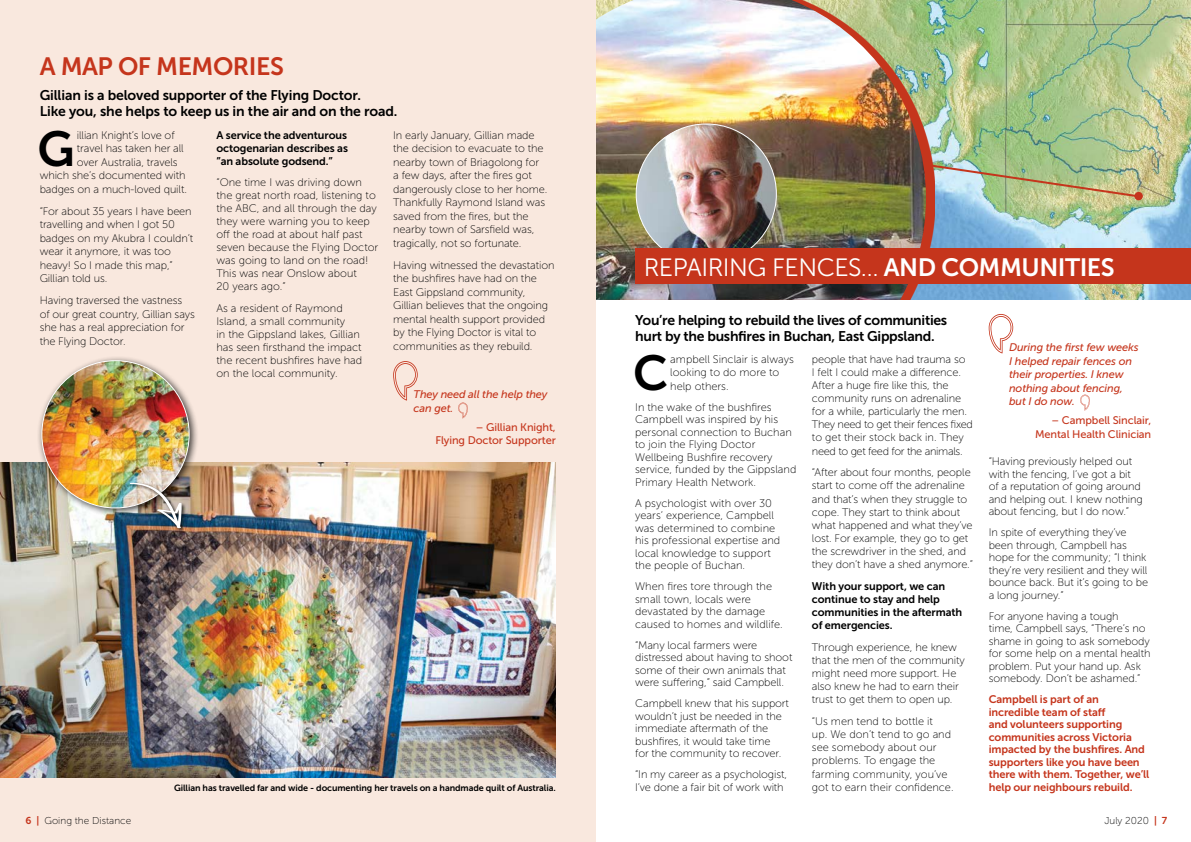
<style>
.page{position:relative;width:1191px;height:842px;background:#fff}
.page>*{position:absolute;margin:0;border:0;box-sizing:border-box;transform-origin:0 0}
.t1{font:49px "Museo Sans 700";color:#000}
.t2{font:25px "Museo Sans 300";letter-spacing:-.02em;color:#fff}
.t3{font:25px "Museo Sans 700";letter-spacing:-.02em;color:#c5351c}
.t4{font:14px/16px "Museo Sans 700";letter-spacing:-.02em;color:#000}
.t5{font:11px/12.5px "Museo Sans 100";letter-spacing:-.01em;color:#000}
.t6{font:11px/12.5px "Museo Sans 700";letter-spacing:-.01em;color:#c5351c}
.t7{font:11px/13.1px "Museo Sans 700";letter-spacing:-.01em;color:#000;text-align:justify}
.t8{font:italic 11px/13.5px "Museo Sans 500";letter-spacing:-.01em;color:#c5351c}
.t9{font:11px/13.5px "Museo Sans 500";letter-spacing:-.01em;color:#c5351c;text-align:right}
.t10{font:10px "Museo Sans 100";color:#000}
.t11{font:9px "Museo Sans 700";letter-spacing:-.01em;color:#000}
.s1{font-family:"Museo Sans 700"}
.s2{font-family:"Museo Sans 700";color:#c5351c}
</style>
<div class="page">
<img style="left:935px;top:0;width:256px;height:300px">
<svg style="left:926px;top:0;width:9px;height:300px;background:#a79f83"></svg>
<img style="left:595px;top:0;width:331px;height:300px">
<img style="left:636px;top:124px;width:140px;height:140px;border-radius:70px">
<div style="left:1134px;top:192px;width:8px;height:8px;background:#c5351c;border-radius:50%"></div>
<img style="left:927px;top:163px;width:213px;height:36px">
<div style="left:635px;top:248px;width:556px;height:36px;background:#c5351c"></div>
<svg style="left:988px;top:314px;width:25px;height:39px"></svg>
<svg style="left:1080px;top:395px;width:10px;height:15px"></svg>
<div style="left:0;top:0;width:595px;height:842px;background:#f9e8de"></div>
<img style="left:0;top:463px;width:556px;height:315px">
<div style="left:37px;top:356px;width:162px;height:161px;background:#000;opacity:.75"></div>
<img style="left:42px;top:361px;width:147px;height:147px;border-radius:74px">
<div style="left:129px;top:482px;width:58px;height:51px;background:#000;opacity:.75"></div>
<img style="left:129px;top:483px;width:53px;height:45px">
<svg style="left:393px;top:361px;width:25px;height:39px"></svg>
<svg style="left:458px;top:403px;width:10px;height:15px"></svg>
<h2 class="t3" style="left:40px;top:53px;width:246px">A MAP OF MEMORIES</h2>
<p class="t4" style="left:40px;top:87px;width:359px">Gillian is a beloved supporter of the Flying Doctor.<br>Like you, she helps to keep us in the air and on the road.</p>
<h1 class="t1" style="left:38px;top:121px;width:39px">G</h1>
<p class="t5" style="left:77px;top:129px;width:99px">illian Knight’s love of</p>
<p class="t5" style="left:77px;top:142px;width:108px">travel has taken her all</p>
<p class="t5" style="left:77px;top:156px;width:102px">over Australia, travels</p>
<p class="t5" style="left:40px;top:169px;width:147px">which she’s documented with</p>
<p class="t5" style="left:40px;top:183px;width:149px">badges on a much-loved quilt.</p>
<p class="t5" style="left:40px;top:204px;width:155px;line-height:13.5px">“For about 35 years I have been travelling and when I got 50 badges on my Akubra I couldn’t wear it anymore, it was too heavy! So I made this map,”<br>Gillian told us.</p>
<p class="t5" style="left:40px;top:294px;width:157px;line-height:13.5px">Having traversed the vastness of our great country, Gillian says she has a real appreciation for the Flying Doctor.</p>
<p class="t7" style="left:216px;top:128px;width:133px">A service the adventurous octogenarian describes as ”an absolute godsend.”</p>
<p class="t5" style="left:216px;top:176px;width:163px;line-height:13px">“One time I was driving down the great north road, listening to the ABC, and all through the day they were warning you to keep off the road at about half past seven because the Flying Doctor was going to land on the road!<br>This was near Onslow about<br>20 years ago.”</p>
<p class="t5" style="left:216px;top:301px;width:147px;line-height:13.1px">As a resident of Raymond<br>Island, a small community<br>in the Gippsland lakes, Gillian has seen firsthand the impact the recent bushfires have had on the local community.</p>
<p class="t5" style="left:393px;top:128px;width:156px;line-height:13.5px">In early January, Gillian made the decision to evacuate to the nearby town of Briagolong for a few days, after the fires got dangerously close to her home.<br>Thankfully Raymond Island was saved from the fires, but the nearby town of Sarsfield was, tragically, not so fortunate.</p>
<p class="t5" style="left:393px;top:258px;width:163px;line-height:13.5px">Having witnessed the devastation the bushfires have had on the<br>East Gippsland community,<br>Gillian believes that the ongoing mental health support provided by the Flying Doctor is vital to communities as they rebuild.</p>
<p class="t8" style="left:413px;top:388px;width:135px">They need all the help they can get.</p>
<p class="t9" style="left:435px;top:420px;width:122px">– Gillian Knight,<br>Flying Doctor Supporter</p>
<p class="t11" style="left:174px;top:783px;width:383px">Gillian has travelled far and wide - documenting her travels on a handmade quilt of Australia.</p>
<h2 class="t2" style="left:643px;top:254px;width:472px">REPAIRING FENCES… <span class="s1">AND COMMUNITIES</span></h2>
<p class="t4" style="left:635px;top:312px;width:314px">You’re helping to rebuild the lives of communities hurt by the bushfires in Buchan, East Gippsland.</p>
<h1 class="t1" style="left:633px;top:346px;width:37px">C</h1>
<p class="t5" style="left:670px;top:352px;width:125px;line-height:13.5px">ampbell Sinclair is always looking to do more to help others.</p>
<p class="t5" style="left:635px;top:401px;width:163px">In the wake of the bushfires<br>Campbell was inspired by his personal connection to Buchan to join the Flying Doctor<br>Wellbeing Bushfire recovery service, funded by the Gippsland<br>Primary Health Network.</p>
<p class="t5" style="left:635px;top:497px;width:147px">A psychologist with over 30 years’ experience, Campbell was determined to combine his professional expertise and local knowledge to support the people of Buchan.</p>
<p class="t5" style="left:635px;top:580px;width:149px">When fires tore through the small town, locals were devastated by the damage caused to homes and wildlife.</p>
<p class="t5" style="left:635px;top:639px;width:159px">“Many local farmers were distressed about having to shoot some of their own animals that were suffering,” said Campbell.</p>
<p class="t5" style="left:635px;top:697px;width:155px">Campbell knew that his support wouldn’t just be needed in the immediate aftermath of the bushfires, it would take time<br>for the community to recover.</p>
<p class="t5" style="left:635px;top:768px;width:153px">“In my career as a psychologist,<br>I’ve done a fair bit of work with</p>
<p class="t5" style="left:812px;top:352px;width:163px;line-height:13.1px">people that have had trauma so<br>I felt I could make a difference.<br>After a huge fire like this, the community runs on adrenaline for a while, particularly the men.<br>They need to get their fences fixed to get their stock back in. They need to get feed for the animals.</p>
<p class="t5" style="left:812px;top:466px;width:163px;line-height:13.1px">“After about four months, people start to come off the adrenaline and that’s when they struggle to cope. They start to think about what happened and what they’ve lost. For example, they go to get the screwdriver in the shed, and they don’t have a shed anymore.”</p>
<p class="t7" style="left:812px;top:579px;width:152px;text-align:left">With your support, we can continue to stay and help communities in the aftermath of emergencies.</p>
<p class="t5" style="left:812px;top:641px;width:154px;line-height:13.1px">Through experience, he knew that the men of the community might need more support. He also knew he had to earn their trust to get them to open up.</p>
<p class="t5" style="left:812px;top:715px;width:143px;line-height:13.1px">“Us men tend to bottle it<br>up. We don’t tend to go and see somebody about our problems. To engage the farming community, you’ve got to earn their confidence.</p>
<p class="t8" style="left:1009px;top:341px;width:131px">During the first few weeks<br>I helped repair fences on their properties. I knew nothing about fencing, but I do now.</p>
<p class="t9" style="left:1035px;top:414px;width:118px">– Campbell Sinclair,<br>Mental Health Clinician</p>
<p class="t5" style="left:988px;top:455px;width:155px">“Having previously helped out with the fencing, I’ve got a bit of a reputation of going around and helping out. I knew nothing about fencing, but I do now.”</p>
<p class="t5" style="left:988px;top:526px;width:161px">In spite of everything they’ve been through, Campbell has hope for the community; “I think they’re very resilient and they will bounce back. But it’s going to be a long journey.”</p>
<p class="t5" style="left:988px;top:610px;width:163px">For anyone having a tough<br>time, Campbell says, “There’s no shame in going to ask somebody for some help on a mental health problem. Put your hand up. Ask somebody. Don’t be ashamed.”</p>
<p class="t6" style="left:988px;top:693px;width:162px">Campbell is part of an incredible team of staff<br>and volunteers supporting communities across Victoria impacted by the bushfires. And supporters like you have been there with them. Together, we’ll help our neighbours rebuild.</p>
<p class="t10" style="left:26px;top:815px;width:107px"><span class="s2">6 |</span> Going the Distance</p>
<p class="t10" style="left:1104px;top:815px;width:64px">July 2020 <span class="s2">| 7</span></p>
</div>
